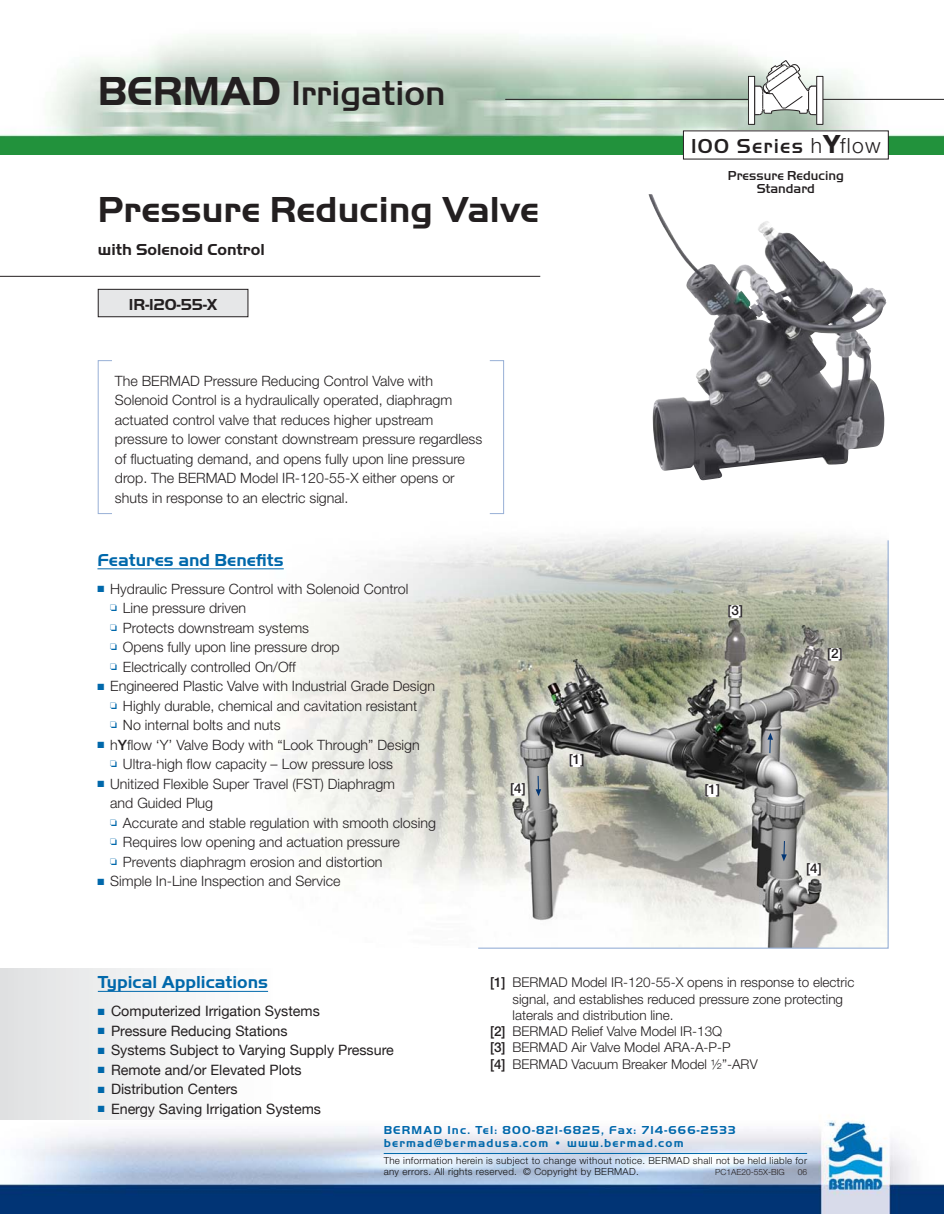
<style>
.page{position:relative;width:944px;height:1214px;background:#fff}
.page>*{position:absolute;margin:0;border:0;box-sizing:border-box;transform-origin:0 0}
.t1{font:700 37.5px "Handel Got D";color:#231f20}
.t2{font:500 36px "Handel Got D";color:#231f20}
.t3{font:500 21px "Handel Got D";letter-spacing:.06em;color:#231f20}
.t4{font:700 18px "Handel Got D";color:#0068ab}
.t5{font:700 16.5px "Handel Got D";color:#231f20}
.t6{font:300 14.25px/19.5px "Helvetica Neue";color:#231f20}
.t7{font:14.25px "Helvetica Neue";color:#231f20}
.t8{font:300 13.5px "Helvetica Neue";color:#231f20}
.t9{font:500 13.5px/13.5px "Handel Got D";color:#231f20;text-align:center}
.t10{font:500 13.5px "Helvetica Neue";color:#231f20}
.t11{font:700 12px/13.5px "Handel Got D";letter-spacing:.1em;color:#0068ab}
.t12{font:300 9.75px/10.5px "Helvetica Neue";letter-spacing:.03em;color:#111112}
.t13{font:300 8.4px "Helvetica Neue";color:#231f20}
.s1{font-weight:700;font-size:42px}
.s2{color:#0068ab}
.s3{font-weight:500}
.s4{font-family:"Helvetica Neue";font-weight:300}
.s5{font-family:"Microgramma D Bold Exte";font-weight:400;font-size:27px}
</style>
<div class="page">
<img style="left:0;top:36px;width:944px;height:118px">
<hr style="left:505px;top:99px;width:439px;height:1px;background:#231f20">
<svg style="left:748px;top:60px;width:75px;height:65px"></svg>
<div style="left:683px;top:131px;width:205px;height:28px;background:#fff"></div>
<img style="left:0;top:1115px;width:944px;height:98px">
<hr style="left:0;top:276px;width:540px;height:1px;background:#231f20">
<div style="left:98px;top:289px;width:150px;height:28px;background:#e6e7e8"></div>
<div style="left:98px;top:289px;width:150px;height:28px;border:1px solid #231f20"></div>
<svg style="left:97px;top:360px;width:407px;height:154px"></svg>
<div style="left:0;top:968px;width:489px;height:151px;background:linear-gradient(to right,#e6e7e8,#fff)"></div>
<hr style="left:98px;top:991px;width:170px;height:1px;background:#0068ab">
<img style="left:693px;top:221px;width:193px;height:259px">
<img style="left:97px;top:533px;width:745px;height:352px">
<svg style="left:477px;top:539px;width:412px;height:410px;background:#b3b5aa"></svg>
<hr style="left:97px;top:568px;width:187px;height:1px;background:#0068ab">
<div style="left:570px;top:754px;width:13px;height:12px;background:#fff"></div>
<div style="left:705px;top:784px;width:13px;height:13px;background:#fff"></div>
<div style="left:828px;top:648px;width:13px;height:12px;background:#fff"></div>
<div style="left:728px;top:605px;width:13px;height:13px;background:#fff"></div>
<div style="left:807px;top:863px;width:13px;height:13px;background:#fff"></div>
<div style="left:511px;top:783px;width:13px;height:12px;background:#fff"></div>
<svg style="left:535px;top:776px;width:6px;height:20px"></svg>
<svg style="left:781px;top:841px;width:5px;height:20px"></svg>
<svg style="left:767px;top:732px;width:6px;height:21px"></svg>
<hr style="left:384px;top:1153px;width:423px;height:1px;background:#0068ab">
<h2 class="t2" style="left:98px;top:79px;width:349px"><span class="s1">BERMAD</span> Irrigation</h2>
<h1 class="t1" style="left:98px;top:195px;width:443px">Pressure Reducing Valve</h1>
<p class="t5" style="left:98px;top:243px;width:168px">with Solenoid Control</p>
<p class="t5" style="left:129px;top:298px;width:90px">IR-120-55-X</p>
<p class="t6" style="left:115px;top:372px;width:369px">The BERMAD Pressure Reducing Control Valve with Solenoid Control is a hydraulically operated, diaphragm actuated control valve that reduces higher upstream pressure to lower constant downstream pressure regardless of fluctuating demand, and opens fully upon line pressure drop. The BERMAD Model IR-120-55-X either opens or shuts in response to an electric signal.</p>
<p class="t4" style="left:97px;top:553px;width:188px">Features and Benefits</p>
<p class="t6" style="left:110px;top:580px;width:300px;text-indent:-13px"><span class="s2">■</span> Hydraulic Pressure Control with Solenoid Control <sup>❏</sup> Line pressure driven<br><sup>❏</sup> Protects downstream systems<br><sup>❏</sup> Opens fully upon line pressure drop<br><sup>❏</sup> Electrically controlled On/Off</p>
<p class="t6" style="left:110px;top:678px;width:326px;text-indent:-13px"><span class="s2">■</span> Engineered Plastic Valve with Industrial Grade Design <sup>❏</sup> Highly durable, chemical and cavitation resistant<br><sup>❏</sup> No internal bolts and nuts</p>
<p class="t6" style="left:110px;top:736px;width:311px;text-indent:-13px"><span class="s2">■</span> h<span class="s3">Y</span>flow ‘Y’ Valve Body with “Look Through” Design <sup>❏</sup> Ultra-high flow capacity – Low pressure loss</p>
<p class="t6" style="left:110px;top:775px;width:327px;text-indent:-13px"><span class="s2">■</span> Unitized Flexible Super Travel (FST) Diaphragm<br>and Guided Plug<br><sup>❏</sup> Accurate and stable regulation with smooth closing <sup>❏</sup> Requires low opening and actuation pressure<br><sup>❏</sup> Prevents diaphragm erosion and distortion</p>
<p class="t6" style="left:97px;top:873px;width:244px"><span class="s2">■</span> Simple In-Line Inspection and Service</p>
<p class="t10" style="left:510px;top:783px;width:17px">[4]</p>
<p class="t10" style="left:569px;top:754px;width:17px">[1]</p>
<h3 class="t3" style="left:691px;top:138px;width:191px">100 Series <span class="s4">h</span><span class="s5">Y</span><span class="s4">flow</span></h3>
<p class="t9" style="left:728px;top:169px;width:118px">Pressure Reducing<br>Standard</p>
<p class="t10" style="left:727px;top:606px;width:17px">[3]</p>
<p class="t10" style="left:704px;top:784px;width:17px">[1]</p>
<p class="t10" style="left:827px;top:648px;width:17px">[2]</p>
<p class="t10" style="left:806px;top:863px;width:17px">[4]</p>
<p class="t4" style="left:98px;top:975px;width:172px">Typical Applications</p>
<p class="t7" style="left:98px;top:1002px;width:223px"><span class="s2">■</span> Computerized Irrigation Systems</p>
<p class="t7" style="left:98px;top:1022px;width:191px"><span class="s2">■</span> Pressure Reducing Stations</p>
<p class="t7" style="left:98px;top:1041px;width:297px"><span class="s2">■</span> Systems Subject to Varying Supply Pressure</p>
<p class="t7" style="left:98px;top:1061px;width:205px"><span class="s2">■</span> Remote and/or Elevated Plots</p>
<p class="t7" style="left:98px;top:1080px;width:141px"><span class="s2">■</span> Distribution Centers</p>
<p class="t7" style="left:98px;top:1100px;width:225px"><span class="s2">■</span> Energy Saving Irrigation Systems</p>
<p class="t8" style="left:490px;top:977px;width:366px"><span class="s3">[1]</span> BERMAD Model IR-120-55-X opens in response to electric</p>
<p class="t8" style="left:512px;top:994px;width:332px">signal, and establishes reduced pressure zone protecting</p>
<p class="t8" style="left:512px;top:1010px;width:162px">laterals and distribution line.</p>
<p class="t8" style="left:490px;top:1026px;width:234px"><span class="s3">[2]</span> BERMAD Relief Valve Model IR-13Q</p>
<p class="t8" style="left:490px;top:1042px;width:242px"><span class="s3">[3]</span> BERMAD Air Valve Model ARA-A-P-P</p>
<p class="t8" style="left:490px;top:1058px;width:269px"><span class="s3">[4]</span> BERMAD Vacuum Breaker Model ½”-ARV</p>
<p class="t11" style="left:384px;top:1124px;width:353px">BERMAD Inc. Tel: 800-821-6825, Fax: 714-666-2533 bermad@bermadusa.com • www.bermad.com</p>
<p class="t12" style="left:384px;top:1156px;width:425px">The information herein is subject to change without notice. BERMAD shall not be held liable for any errors. All rights reserved. © Copyright by BERMAD.</p>
<p class="t13" style="left:715px;top:1168px;width:71px">PC1AE20-55X-BIG</p>
<p class="t13" style="left:797px;top:1168px;width:11px">06</p>
</div>
